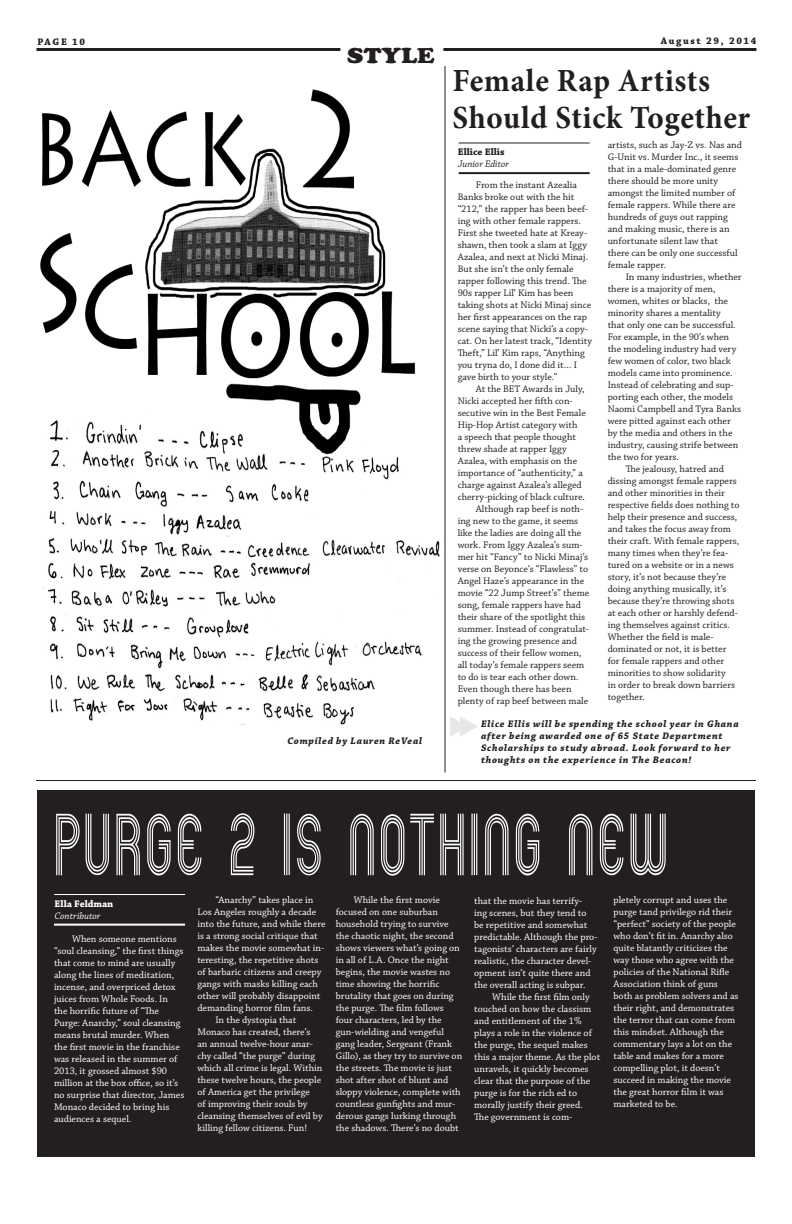
<style>
.page{position:relative;width:792px;height:1224px;background:#fff}
.page>*{position:absolute;margin:0;border:0;box-sizing:border-box;transform-origin:0 0}
.t1{font:87.8px "Mexcellent";letter-spacing:.07em;color:#fff;scale:.67 1}
.t2{font:700 32.2px/36.5px "Minion Pro";letter-spacing:.02em;color:#231f20;scale:.96 1}
.t3{font:900 22.2px "Cooper";letter-spacing:.005em;color:#231f20;scale:1.14 1}
.Tab_Space{font:10px/12px "Chaparral Pro";color:#231f20}
.Tab_Space-2{font:10px/12px "Chaparral Pro";color:#fff}
.t4{font:italic 700 10px/12px "Chaparral Pro";letter-spacing:.07em;color:#231f20}
.folio_text{font:700 10px "Chaparral Pro";letter-spacing:.155em;color:#231f20}
.t5{font:italic 10px "Chaparral Pro";color:#231f20}
.t6{font:700 10px "Chaparral Pro";color:#fff}
.t7{font:italic 10px "Chaparral Pro";color:#fff}
.folio_text-2{font:700 10px "Chaparral Pro";color:#231f20}
</style>
<div class="page">
<hr style="left:36px;top:48px;width:720px;height:3px;background:#231f20">
<div style="left:340px;top:40px;width:103px;height:34px;background:#fff"></div>
<div style="left:36px;top:790px;width:720px;height:368px;background:#231f20"></div>
<hr style="left:54px;top:924px;width:131px;height:2px;background:#fff">
<hr style="left:54px;top:894px;width:131px;height:1px;background:#fff">
<hr style="left:459px;top:172px;width:131px;height:2px;background:#231f20">
<hr style="left:459px;top:143px;width:131px;height:1px;background:#231f20">
<hr style="left:36px;top:780px;width:720px;height:1px;background:#231f20">
<img style="left:40px;top:89px;width:400px;height:637px">
<hr style="left:444px;top:66px;width:2px;height:706px;background:#231f20">
<svg style="left:450px;top:717px;width:28px;height:19px"></svg>
<p class="folio_text" style="left:38px;top:36px;width:49px">PAGE 10</p>
<p class="folio_text" style="left:661px;top:35px;width:97px">August 29, 2014</p>
<p class="t3" style="left:347px;top:42px;width:78px">STYLE</p>
<p class="t2" style="left:453px;top:62px;width:311px">Female Rap Artists<br>Should Stick Together</p>
<p class="t4" style="left:287px;top:735px;width:136px">Compiled by Lauren ReVeal</p>
<p class="Tab_Space" style="left:608px;top:140px;width:136px">artists, such as Jay-Z vs. Nas and<br>G-Unit vs. Murder Inc., it seems that in a male-dominated genre there should be more unity amongst the limited number of female rappers. While there are hundreds of guys out rapping and making music, there is an unfortunate silent law that<br>there can be only one successful female rapper.</p>
<p class="Tab_Space" style="left:608px;top:272px;width:135px;text-indent:18px">In many industries, whether there is a majority of men, women, whites or blacks, the minority shares a mentality<br>that only one can be successful.<br>For example, in the 90’s when the modeling industry had very few women of color, two black models came into prominence.<br>Instead of celebrating and sup&shy;porting each other, the models<br>Naomi Campbell and Tyra Banks were pitted against each other by the media and others in the industry, causing strife between the two for years.</p>
<p class="Tab_Space" style="left:608px;top:464px;width:133px;text-indent:18px">The jealousy, hatred and dissing amongst female rappers and other minorities in their respective fields does nothing to help their presence and success, and takes the focus away from their craft. With female rappers, many times when they’re fea&shy;tured on a website or in a news story, it’s not because they’re doing anything musically, it’s because they’re throwing shots at each other or harshly defend&shy;ing themselves against critics.<br>Whether the field is male&shy;dominated or not, it is better for female rappers and other minorities to show solidarity<br>in order to break down barriers together.</p>
<p class="t4" style="left:481px;top:718px;width:259px">Elice Ellis will be spending the school year in Ghana after being awarded one of 65 State Department Scholarships to study abroad. Look forward to her thoughts on the experience in The Beacon!</p>
<p class="folio_text-2" style="left:458px;top:146px;width:48px">Ellice Ellis</p>
<p class="t5" style="left:458px;top:158px;width:53px">Junior Editor</p>
<p class="Tab_Space" style="left:458px;top:180px;width:136px;text-indent:18px">From the instant Azealia<br>Banks broke out with the hit “212,” the rapper has been beef&shy;ing with other female rappers.<br>First she tweeted hate at Kreay&shy;shawn, then took a slam at Iggy<br>Azalea, and next at Nicki Minaj.<br>But she isn’t the only female rapper following this trend. The<br>90s rapper Lil’ Kim has been taking shots at Nicki Minaj since her first appearances on the rap scene saying that Nicki’s a copy&shy;cat. On her latest track, “Identity<br>Theft,” Lil’ Kim raps, “Anything you tryna do, I done did it… I gave birth to your style.”</p>
<p class="Tab_Space" style="left:458px;top:384px;width:130px;text-indent:18px">At the BET Awards in July,<br>Nicki accepted her fifth con&shy;secutive win in the Best Female<br>Hip-Hop Artist category with<br>a speech that people thought threw shade at rapper Iggy<br>Azalea, with emphasis on the importance of “authenticity,” a charge against Azalea’s alleged cherry-picking of black culture.</p>
<p class="Tab_Space" style="left:458px;top:504px;width:133px;text-indent:18px">Although rap beef is noth&shy;ing new to the game, it seems like the ladies are doing all the work. From Iggy Azalea’s sum&shy;mer hit “Fancy” to Nicki Minaj’s verse on Beyonce’s “Flawless” to<br>Angel Haze’s appearance in the movie “22 Jump Street’s” theme song, female rappers have had their share of the spotlight this summer. Instead of congratulat&shy;ing the growing presence and success of their fellow women, all today’s female rappers seem to do is tear each other down.<br>Even though there has been plenty of rap beef between male</p>
<p class="t1" style="left:54px;top:799px;width:916px">PURGE 2 IS NOTHING NEW</p>
<p class="Tab_Space-2" style="left:197px;top:894px;width:130px;text-indent:18px">“Anarchy” takes place in<br>Los Angeles roughly a decade into the future, and while there is a strong social critique that makes the movie somewhat in&shy;teresting, the repetitive shots of barbaric citizens and creepy gangs with masks killing each other will probably disappoint demanding horror film fans.</p>
<p class="Tab_Space-2" style="left:197px;top:1014px;width:127px;text-indent:18px">In the dystopia that<br>Monaco has created, there’s an annual twelve-hour anar&shy;chy called “the purge” during which all crime is legal. Within these twelve hours, the people of America get the privilege<br>of improving their souls by cleansing themselves of evil by killing fellow citizens. Fun!</p>
<p class="Tab_Space-2" style="left:336px;top:894px;width:128px;text-indent:18px">While the first movie focused on one suburban household trying to survive the chaotic night, the second shows viewers what’s going on in all of L.A. Once the night begins, the movie wastes no time showing the horrific brutality that goes on during the purge. The film follows four characters, led by the gun-wielding and vengeful gang leader, Sergeant (Frank<br>Gillo), as they try to survive on the streets. The movie is just shot after shot of blunt and sloppy violence, complete with countless gunfights and mur&shy;derous gangs lurking through the shadows. There’s no doubt</p>
<p class="Tab_Space-2" style="left:474px;top:896px;width:125px">that the movie has terrify&shy;ing scenes, but they tend to be repetitive and somewhat predictable. Although the pro&shy;tagonists’ characters are fairly realistic, the character devel&shy;opment isn’t quite there and the overall acting is subpar.</p>
<p class="Tab_Space-2" style="left:614px;top:894px;width:127px">pletely corrupt and uses the purge tand privilego rid their “perfect” society of the people who don’t fit in. Anarchy also quite blatantly criticizes the way those who agree with the policies of the National Rifle<br>Association think of guns both as problem solvers and as their right, and demonstrates the terror that can come from this mindset. Although the commentary lays a lot on the table and makes for a more compelling plot, it doesn’t succeed in making the movie the great horror film it was marketed to be.</p>
<p class="t6" style="left:55px;top:898px;width:60px">Ella Feldman</p>
<p class="t7" style="left:55px;top:911px;width:47px">Contributor</p>
<p class="Tab_Space-2" style="left:54px;top:933px;width:132px;text-indent:18px">When someone mentions “soul cleansing,” the first things that come to mind are usually along the lines of meditation, incense, and overpriced detox juices from Whole Foods. In<br>the horrific future of “The<br>Purge: Anarchy,” soul cleansing means brutal murder. When the first movie in the franchise was released in the summer of<br>2013, it grossed almost $90 million at the box office, so it’s no surprise that director, James<br>Monaco decided to bring his audiences a sequel.</p>
<p class="Tab_Space-2" style="left:474px;top:992px;width:128px;text-indent:18px">While the first film only touched on how the classism and entitlement of the 1% plays a role in the violence of the purge, the sequel makes this a major theme. As the plot unravels, it quickly becomes clear that the purpose of the purge is for the rich ed to morally justify their greed.<br>The government is com-</p>
</div>
